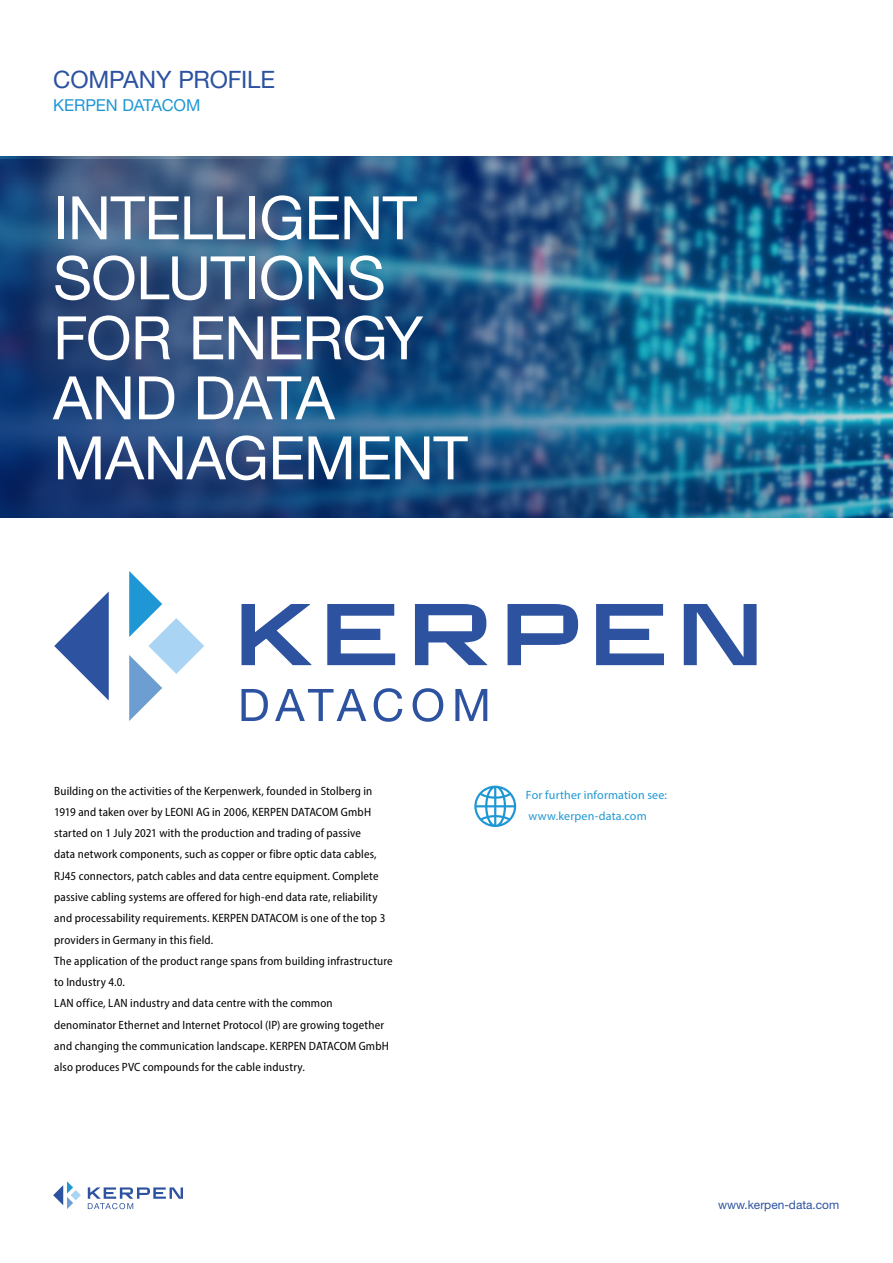
<style>
.page{position:relative;width:893px;height:1263px;background:#fff}
.page>*{position:absolute;margin:0;border:0;box-sizing:border-box;transform-origin:0 0}
.t1{font:60px/60px "Helvetica Neue LT Std";letter-spacing:-.015em;color:#fff}
.t2{font:24px "Helvetica Neue LT Std";letter-spacing:-.005em;color:#2c52a0}
.t3{font:16.5px "Helvetica Neue LT Std";letter-spacing:-.01em;color:#1f97d4}
.t4{font:semi-condensed 12px/21.3px "Myriad Pro";letter-spacing:.015em;color:#000}
.t5{font:12px/21.3px "Myriad Pro";letter-spacing:.015em;color:#1f97d4}
.t6{font:12px "Helvetica Neue LT Std";color:#2c52a0}
</style>
<div class="page">
<svg style="left:88px;top:1187px;width:95px;height:22px"></svg>
<svg style="left:53px;top:1181px;width:28px;height:28px"></svg>
<img style="left:0;top:159px;width:893px;height:359px">
<svg style="left:474px;top:786px;width:42px;height:41px"></svg>
<svg style="left:241px;top:604px;width:71px;height:61px"></svg>
<svg style="left:327px;top:604px;width:68px;height:61px"></svg>
<svg style="left:415px;top:604px;width:72px;height:61px"></svg>
<svg style="left:508px;top:604px;width:70px;height:61px"></svg>
<svg style="left:596px;top:604px;width:68px;height:61px"></svg>
<svg style="left:684px;top:604px;width:73px;height:61px"></svg>
<svg style="left:242px;top:689px;width:26px;height:32px"></svg>
<svg style="left:275px;top:689px;width:91px;height:32px"></svg>
<svg style="left:374px;top:688px;width:28px;height:34px"></svg>
<svg style="left:413px;top:688px;width:30px;height:34px"></svg>
<svg style="left:455px;top:689px;width:32px;height:32px"></svg>
<svg style="left:54px;top:591px;width:55px;height:109px"></svg>
<svg style="left:129px;top:571px;width:75px;height:150px"></svg>
<h2 class="t2" style="left:53px;top:66px;width:223px">COMPANY PROFILE</h2>
<h3 class="t3" style="left:53px;top:95px;width:149px">KERPEN DATACOM</h3>
<h1 class="t1" style="left:53px;top:187px;width:416px">INTELLIGENT<br>SOLUTIONS<br>FOR ENERGY<br>AND DATA<br>MANAGEMENT</h1>
<p class="t4" style="left:54px;top:780px;width:340px">Building on the activities of the Kerpenwerk, founded in Stolberg in 1919 and taken over by LEONI AG in 2006, KERPEN DATACOM GmbH started on 1 July 2021 with the production and trading of passive<br>data network components, such as copper or fibre optic data cables, RJ45 connectors, patch cables and data centre equipment. Complete passive cabling systems are offered for high-end data rate, reliability and processability requirements. KERPEN DATACOM is one of the top 3 providers in Germany in this field.<br>The application of the product range spans from building infrastructure to Industry 4.0.<br>LAN office, LAN industry and data centre with the common denominator Ethernet and Internet Protocol (IP) are growing together and changing the communication landscape. KERPEN DATACOM GmbH also produces PVC compounds for the cable industry.</p>
<p class="t5" style="left:526px;top:784px;width:143px">For further information see: www.kerpen-data.com</p>
<p class="t6" style="left:718px;top:1198px;width:122px">www.kerpen-data.com</p>
</div>
